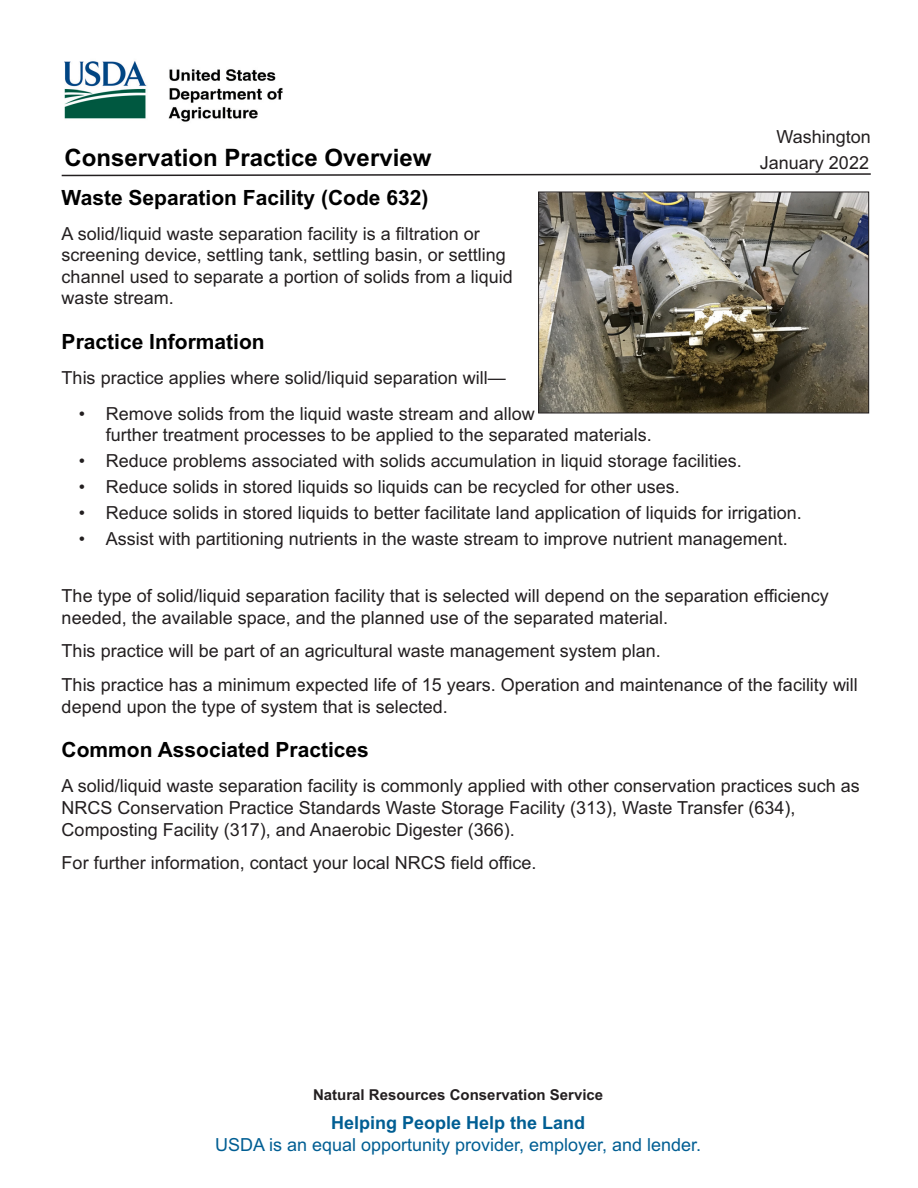
<style>
.page{position:relative;width:918px;height:1188px;background:#fff}
.page>*{position:absolute;margin:0;border:0;box-sizing:border-box;transform-origin:0 0}
.Topic{font:700 24px "Arial";color:#000}
.Topic-2{font:700 21px "Arial";color:#000}
.t1{font:18px/21.6px "Arial";color:#231f20}
.t2{font:18px "Arial";color:#005e93}
.t3{font:700 18px "Arial";color:#005e93}
.t4{font:700 15px "Arial";color:#231f20}
</style>
<div class="page">
<svg style="left:61px;top:173px;width:810px;height:4px"></svg>
<img style="left:64px;top:61px;width:219px;height:61px">
<img style="left:540px;top:194px;width:327px;height:217px">
<div style="left:538px;top:192px;width:331px;height:221px;border:1px solid #231f20"></div>
<p class="t1" style="left:776px;top:127px;width:96px">Washington</p>
<h2 class="Topic" style="left:65px;top:148px;width:368px">Conservation Practice Overview</h2>
<h2 class="Topic-2" style="left:62px;top:189px;width:368px">Waste Separation Facility (Code 632)</h2>
<p class="t1" style="left:62px;top:224px;width:453px">A solid/liquid waste separation facility is a filtration or screening device, settling tank, settling basin, or settling channel used to separate a portion of solids from a liquid waste stream.</p>
<h2 class="Topic-2" style="left:62px;top:334px;width:205px">Practice Information</h2>
<p class="t1" style="left:62px;top:369px;width:446px">This practice applies where solid/liquid separation will—</p>
<p class="t1" style="left:106px;top:404px;width:548px;text-indent:-27px">• Remove solids from the liquid waste stream and allow<br>further treatment processes to be applied to the separated materials.</p>
<p class="t1" style="left:79px;top:452px;width:665px">• Reduce problems associated with solids accumulation in liquid storage facilities.</p>
<p class="t1" style="left:79px;top:478px;width:603px">• Reduce solids in stored liquids so liquids can be recycled for other uses.</p>
<p class="t1" style="left:79px;top:504px;width:725px">• Reduce solids in stored liquids to better facilitate land application of liquids for irrigation.</p>
<p class="t1" style="left:79px;top:529px;width:711px">• Assist with partitioning nutrients in the waste stream to improve nutrient management.</p>
<p class="t1" style="left:760px;top:154px;width:111px">January 2022</p>
<p class="t1" style="left:62px;top:587px;width:769px">The type of solid/liquid separation facility that is selected will depend on the separation efficiency needed, the available space, and the planned use of the separated material.</p>
<p class="t1" style="left:62px;top:642px;width:601px">This practice will be part of an agricultural waste management system plan.</p>
<p class="t1" style="left:62px;top:676px;width:798px">This practice has a minimum expected life of 15 years. Operation and maintenance of the facility will depend upon the type of system that is selected.</p>
<h2 class="Topic-2" style="left:62px;top:742px;width:309px">Common Associated Practices</h2>
<p class="t1" style="left:62px;top:777px;width:800px">A solid/liquid waste separation facility is commonly applied with other conservation practices such as<br>NRCS Conservation Practice Standards Waste Storage Facility (313), Waste Transfer (634),<br>Composting Facility (317), and Anaerobic Digester (366).</p>
<p class="t1" style="left:62px;top:854px;width:476px">For further information, contact your local NRCS field office.</p>
<p class="t4" style="left:313px;top:1089px;width:292px">Natural Resources Conservation Service</p>
<p class="t3" style="left:331px;top:1116px;width:256px">Helping People Help the Land</p>
<p class="t2" style="left:215px;top:1138px;width:488px">USDA is an equal opportunity provider, employer, and lender.</p>
</div>
